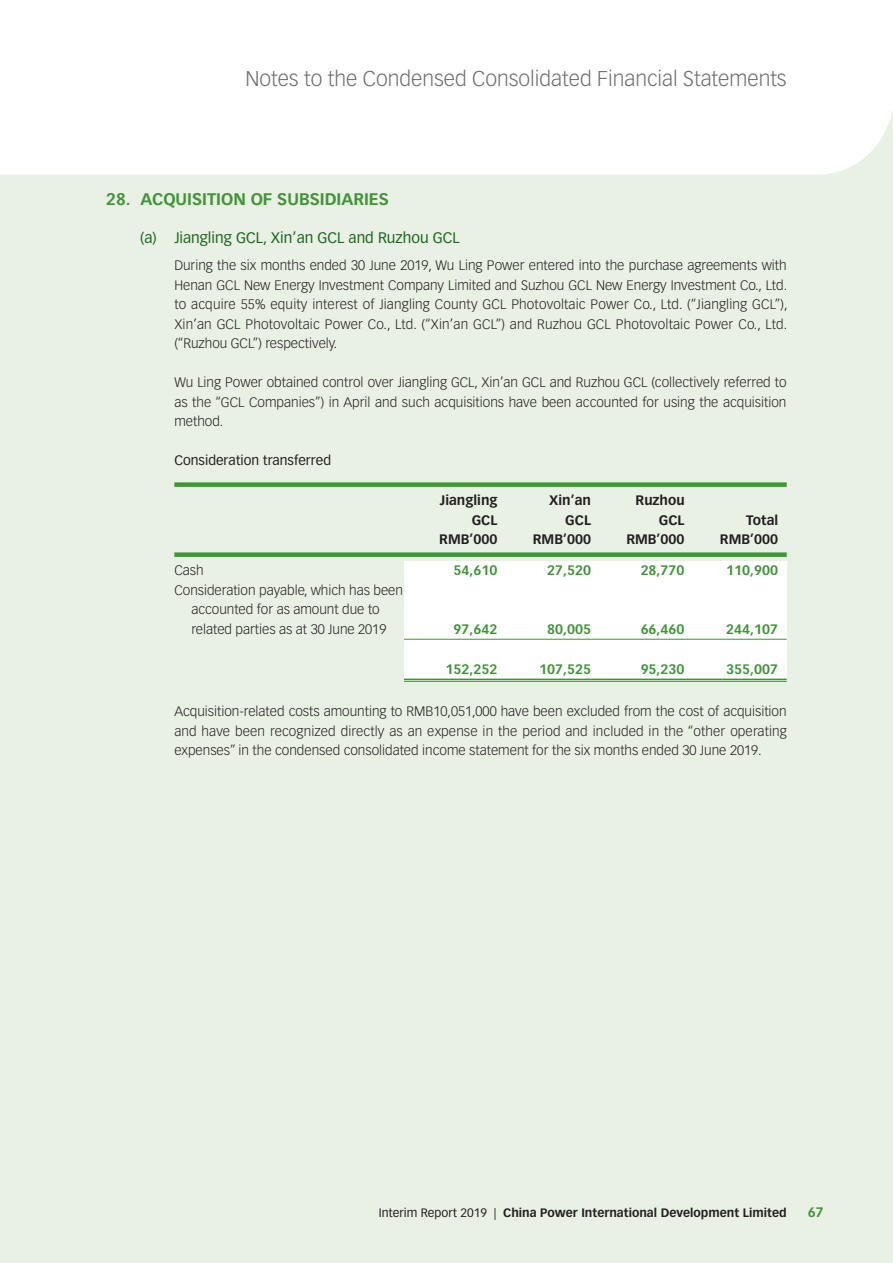
<style>
.page{position:relative;width:893px;height:1263px;background:#fff}
.page>*{position:absolute;margin:0;border:0;box-sizing:border-box;transform-origin:0 0}
.t1{font:300 21px "Vectora LT Std";color:#6c6d70}
.Subhead_1{font:700 16.5px "Vectora LT Std";color:#3f9537}
.Subhead_2{font:15px "Vectora LT Std";color:#1c6822}
.Body_text{font:300 13.5px/19.5px "Vectora LT Std";color:#231f20;text-align:justify}
.Table_1_Column{font:300 13.5px "Vectora LT Std";color:#231f20}
.Table_1_Column-2{font:700 13.5px "Vectora LT Std";color:#3f9537}
.Table_1_Column-3{font:700 13.5px "Vectora LT Std";color:#231f20}
.Subhead_3{font:13.5px "Vectora LT Std";color:#231f20}
.t2{font:700 12px "Vectora LT Std";color:#231f20}
.s1{font-weight:400}
</style>
<div class="page">
<div style="left:0;top:111px;width:893px;height:1152px;background:#e8f1e3"></div>
<div style="left:404px;top:561px;width:383px;height:118px;background:#fff"></div>
<div style="left:174px;top:482px;width:613px;height:5px;background:#3f9537"></div>
<div style="left:174px;top:552px;width:613px;height:5px;background:#3f9537"></div>
<hr style="left:404px;top:639px;width:383px;height:1px;background:#3f9537">
<hr style="left:404px;top:679px;width:383px;height:1px;background:#3f9537">
<hr style="left:404px;top:681px;width:383px;height:1px;background:#3f9537">
<h1 class="t1" style="left:245px;top:67px;width:543px">Notes to the Condensed Consolidated Financial Statements</h1>
<p class="Subhead_1" style="left:106px;top:189px;width:284px">28. ACQUISITION OF SUBSIDIARIES</p>
<p class="Subhead_2" style="left:140px;top:229px;width:321px">(a) Jiangling GCL, Xin’an GCL and Ruzhou GCL</p>
<p class="Body_text" style="left:174px;top:256px;width:615px">During the six months ended 30 June 2019, Wu Ling Power entered into the purchase agreements with Henan GCL New Energy Investment Company Limited and Suzhou GCL New Energy Investment Co., Ltd. to acquire 55% equity interest of Jiangling County GCL Photovoltaic Power Co., Ltd. (“Jiangling GCL”), Xin’an GCL Photovoltaic Power Co., Ltd. (“Xin’an GCL”) and Ruzhou GCL Photovoltaic Power Co., Ltd. (“Ruzhou GCL”) respectively.</p>
<p class="Body_text" style="left:174px;top:373px;width:614px">Wu Ling Power obtained control over Jiangling GCL, Xin’an GCL and Ruzhou GCL (collectively referred to as the “GCL Companies”) in April and such acquisitions have been accounted for using the acquisition method.</p>
<p class="Subhead_3" style="left:174px;top:452px;width:158px">Consideration transferred</p>
<p class="Table_1_Column-3" style="left:440px;top:492px;width:59px">Jiangling</p>
<p class="Table_1_Column-3" style="left:549px;top:492px;width:43px">Xin’an</p>
<p class="Table_1_Column-3" style="left:636px;top:492px;width:51px">Ruzhou</p>
<p class="Table_1_Column-3" style="left:472px;top:512px;width:27px">GCL</p>
<p class="Table_1_Column-3" style="left:565px;top:512px;width:27px">GCL</p>
<p class="Table_1_Column-3" style="left:659px;top:512px;width:27px">GCL</p>
<p class="Table_1_Column-3" style="left:746px;top:512px;width:34px">Total</p>
<p class="Table_1_Column-3" style="left:439px;top:531px;width:60px">RMB’000</p>
<p class="Table_1_Column-3" style="left:533px;top:531px;width:60px">RMB’000</p>
<p class="Table_1_Column-3" style="left:626px;top:531px;width:60px">RMB’000</p>
<p class="Table_1_Column-3" style="left:720px;top:531px;width:60px">RMB’000</p>
<p class="Table_1_Column" style="left:174px;top:562px;width:31px">Cash</p>
<p class="Table_1_Column-2" style="left:454px;top:562px;width:45px">54,610</p>
<p class="Table_1_Column-2" style="left:547px;top:562px;width:45px">27,520</p>
<p class="Table_1_Column-2" style="left:641px;top:562px;width:45px">28,770</p>
<p class="Table_1_Column-2" style="left:726px;top:562px;width:53px">110,900</p>
<p class="Table_1_Column" style="left:174px;top:582px;width:230px">Consideration payable, which has been</p>
<p class="Table_1_Column" style="left:191px;top:601px;width:190px">accounted for as amount due to</p>
<p class="Table_1_Column" style="left:191px;top:621px;width:196px">related parties as at 30 June 2019</p>
<p class="Table_1_Column-2" style="left:454px;top:621px;width:45px">97,642</p>
<p class="Table_1_Column-2" style="left:547px;top:621px;width:45px">80,005</p>
<p class="Table_1_Column-2" style="left:641px;top:621px;width:45px">66,460</p>
<p class="Table_1_Column-2" style="left:726px;top:621px;width:53px">244,107</p>
<p class="Table_1_Column-2" style="left:446px;top:661px;width:53px">152,252</p>
<p class="Table_1_Column-2" style="left:539px;top:661px;width:53px">107,525</p>
<p class="Table_1_Column-2" style="left:641px;top:661px;width:45px">95,230</p>
<p class="Table_1_Column-2" style="left:726px;top:661px;width:53px">355,007</p>
<p class="Body_text" style="left:174px;top:702px;width:614px">Acquisition-related costs amounting to RMB10,051,000 have been excluded from the cost of acquisition and have been recognized directly as an expense in the period and included in the “other operating expenses” in the condensed consolidated income statement for the six months ended 30 June 2019.</p>
<p class="t2" style="left:379px;top:1205px;width:409px"><span class="s1">Interim Report 2019 |</span> China Power International Development Limited</p>
<p class="Table_1_Column-2" style="left:808px;top:1204px;width:17px">67</p>
</div>
